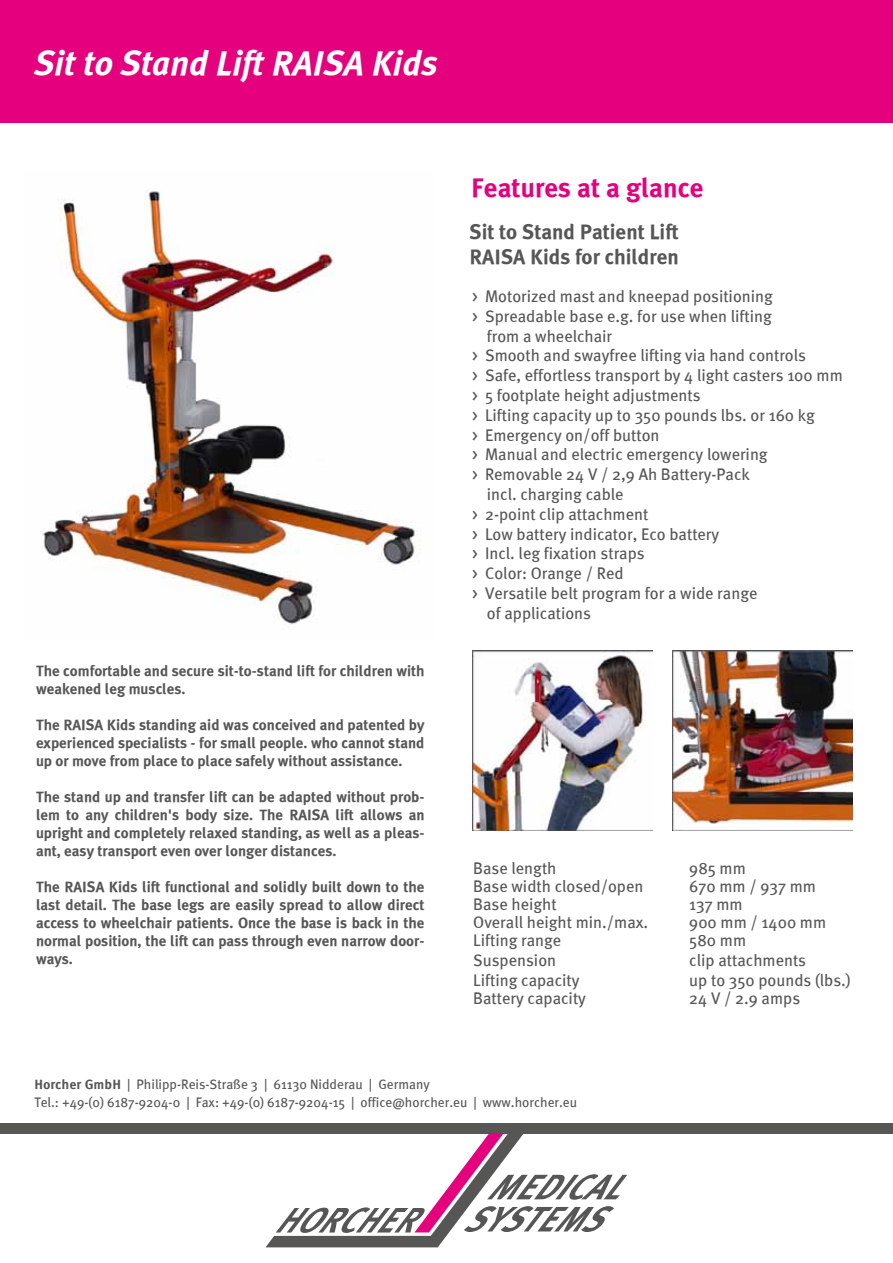
<style>
.page{position:relative;width:893px;height:1263px;background:#fff}
.page>*{position:absolute;margin:0;border:0;box-sizing:border-box;transform-origin:0 0}
.t1{font:italic 700 34.5px "Meta Plus";color:#fff}
.t2{font:27px "Meta Plus Bold Roman";color:#e5007d}
.t3{font:21px/25.2px "Meta Plus Bold Roman";color:#565655}
.t4{font:16.5px "Meta Book Roman";color:#565655}
.t5{font:15px/18px "Meta Plus Bold Roman";color:#565655;text-align:justify}
.t6{font:13.5px/18px "Meta Book Roman";color:#565655}
.s1{font-family:"Meta Corr CE";font-weight:700}
</style>
<div class="page">
<div style="left:0;top:0;width:893px;height:123px;background:#e5007d"></div>
<div style="left:0;top:1123px;width:893px;height:10px;background:#565655"></div>
<svg style="left:265px;top:1133px;width:362px;height:114px"></svg>
<img style="left:41px;top:190px;width:380px;height:435px">
<img style="left:472px;top:651px;width:180px;height:180px">
<img style="left:672px;top:651px;width:180px;height:180px">
<h1 class="t1" style="left:34px;top:43px;width:405px">Sit to Stand Lift RAISA Kids</h1>
<p class="t5" style="left:36px;top:661px;width:390px">The comfortable and secure sit-to-stand lift for children with weakened leg muscles.</p>
<p class="t5" style="left:36px;top:715px;width:390px">The RAISA Kids standing aid was conceived and patented by experienced specialists - for small people. who cannot stand up or move from place to place safely without assistance.</p>
<p class="t5" style="left:36px;top:787px;width:390px">The stand up and transfer lift can be adapted without prob&shy;lem to any children's body size. The RAISA lift allows an upright and completely relaxed standing, as well as a pleas&shy;ant, easy transport even over longer distances.</p>
<p class="t5" style="left:36px;top:877px;width:390px">The RAISA Kids lift functional and solidly built down to the last detail. The base legs are easily spread to allow direct access to wheelchair patients. Once the base is back in the normal position, the lift can pass through even narrow door&shy;ways.</p>
<h2 class="t2" style="left:471px;top:172px;width:234px">Features at a glance</h2>
<p class="t3" style="left:470px;top:219px;width:211px">Sit to Stand Patient Lift<br>RAISA Kids for children</p>
<p class="t4" style="left:472px;top:287px;width:302px">&gt; Motorized mast and kneepad positioning</p>
<p class="t4" style="left:472px;top:306px;width:301px">&gt; Spreadable base e.g. for use when lifting</p>
<p class="t4" style="left:487px;top:326px;width:127px">from a wheelchair</p>
<p class="t4" style="left:472px;top:346px;width:335px">&gt; Smooth and swayfree lifting via hand controls</p>
<p class="t4" style="left:472px;top:366px;width:372px">&gt; Safe, effortless transport by 4 light casters 100 mm</p>
<p class="t4" style="left:472px;top:386px;width:230px">&gt; 5 footplate height adjustments</p>
<p class="t4" style="left:472px;top:405px;width:345px">&gt; Lifting capacity up to 350 pounds lbs. or 160 kg</p>
<p class="t4" style="left:472px;top:425px;width:189px">&gt; Emergency on/off button</p>
<p class="t4" style="left:472px;top:445px;width:297px">&gt; Manual and electric emergency lowering</p>
<p class="t4" style="left:472px;top:465px;width:279px">&gt; Removable 24 V / 2,9 Ah Battery-Pack</p>
<p class="t4" style="left:487px;top:485px;width:138px">incl. charging cable</p>
<p class="t4" style="left:472px;top:504px;width:178px">&gt; 2-point clip attachment</p>
<p class="t4" style="left:472px;top:524px;width:249px">&gt; Low battery indicator, Eco battery</p>
<p class="t4" style="left:472px;top:544px;width:174px">&gt; Incl. leg fixation straps</p>
<p class="t4" style="left:472px;top:564px;width:153px">&gt; Color: Orange / Red</p>
<p class="t4" style="left:472px;top:584px;width:287px">&gt; Versatile belt program for a wide range</p>
<p class="t4" style="left:487px;top:603px;width:106px">of applications</p>
<p class="t4" style="left:473px;top:858px;width:85px">Base length</p>
<p class="t4" style="left:689px;top:858px;width:58px">985 mm</p>
<p class="t4" style="left:473px;top:876px;width:172px">Base width closed/open</p>
<p class="t4" style="left:689px;top:876px;width:128px">670 mm / 937 mm</p>
<p class="t4" style="left:473px;top:894px;width:85px">Base height</p>
<p class="t4" style="left:689px;top:894px;width:55px">137 mm</p>
<p class="t4" style="left:473px;top:912px;width:176px">Overall height min./max.</p>
<p class="t4" style="left:689px;top:912px;width:138px">900 mm / 1400 mm</p>
<p class="t4" style="left:473px;top:930px;width:90px">Lifting range</p>
<p class="t4" style="left:689px;top:930px;width:58px">580 mm</p>
<p class="t4" style="left:473px;top:950px;width:84px">Suspension</p>
<p class="t4" style="left:689px;top:950px;width:118px">clip attachments</p>
<p class="t4" style="left:473px;top:970px;width:108px">Lifting capacity</p>
<p class="t4" style="left:689px;top:970px;width:163px">up to 350 pounds (lbs.)</p>
<p class="t4" style="left:473px;top:988px;width:114px">Battery capacity</p>
<p class="t4" style="left:689px;top:988px;width:112px">24 V / 2.9 amps</p>
<p class="t6" style="left:34px;top:1075px;width:544px"><span class="s1">Horcher GmbH</span> | Philipp-Reis-Straße 3 | 61130 Nidderau | Germany<br>Tel.: +49-(0) 6187-9204-0 | Fax: +49-(0) 6187-9204-15 | office@horcher.eu | www.horcher.eu</p>
</div>
